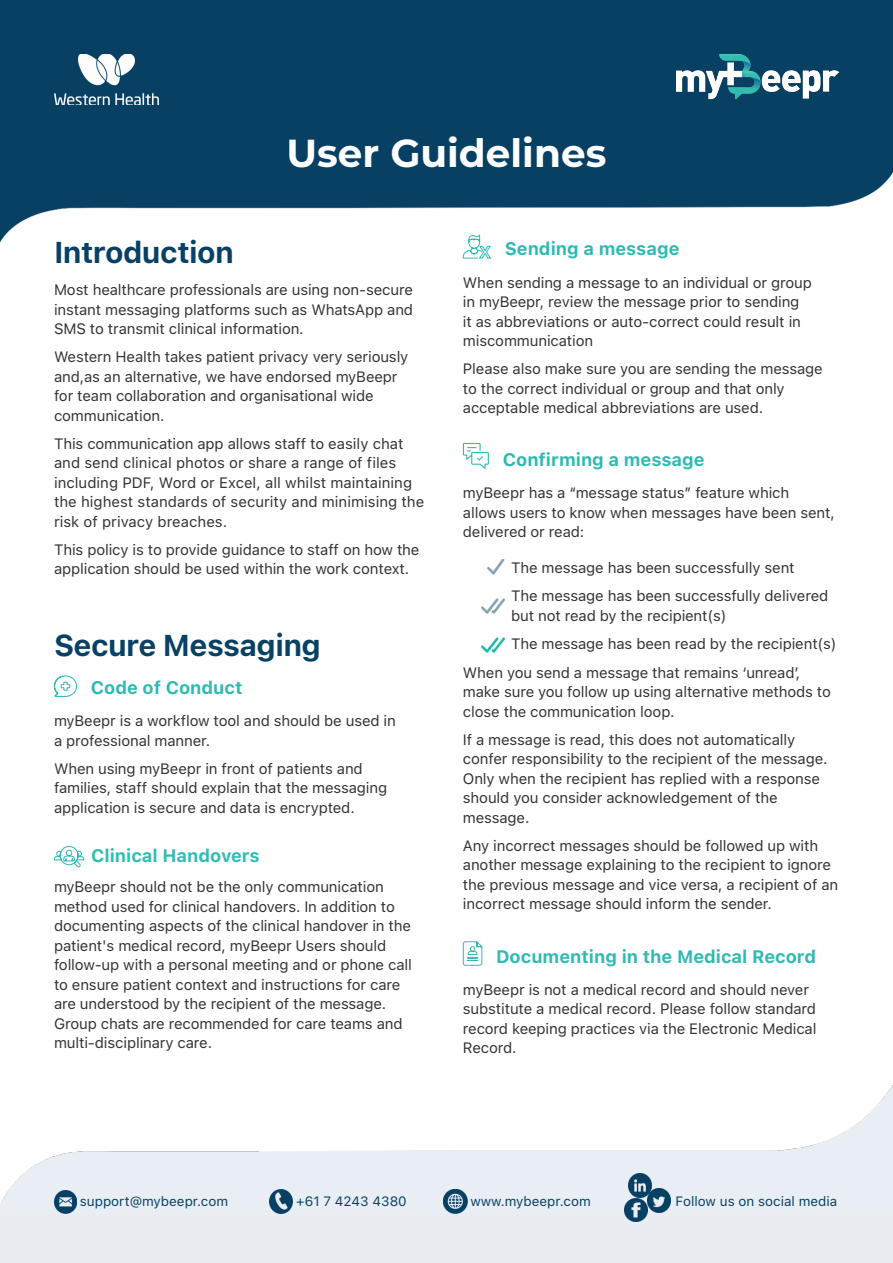
<style>
.page{position:relative;width:893px;height:1263px;background:#fff}
.page>*{position:absolute;margin:0;border:0;box-sizing:border-box;transform-origin:0 0}
.t1{font:700 39px "Montserrat";color:#fff}
.t2{font:700 30px "SF Pro Text";letter-spacing:-.02em;color:#084164}
.t3{font:700 18px "SF Pro Text";color:#2ebab3}
.t4{font:700 18px "SF Pro Text";color:#2ebcb4}
.t5{font:15px/19.5px "SF Pro Text";letter-spacing:-.01em;color:#323333}
.t6{font:13.5px "SF Pro Text";color:#084064}
</style>
<div class="page">
<img style="left:0;top:0;width:893px;height:243px">
<img style="left:677px;top:55px;width:162px;height:47px">
<svg style="left:54px;top:675px;width:23px;height:22px"></svg>
<svg style="left:54px;top:846px;width:31px;height:22px"></svg>
<svg style="left:463px;top:443px;width:26px;height:26px"></svg>
<div style="left:0;top:1209px;width:893px;height:54px;background:#e9ecf1"></div>
<img style="left:0;top:1085px;width:893px;height:128px">
<img style="left:54px;top:1190px;width:23px;height:23px">
<img style="left:270px;top:1190px;width:23px;height:23px">
<img style="left:444px;top:1190px;width:23px;height:23px">
<img style="left:625px;top:1198px;width:23px;height:23px">
<img style="left:628px;top:1174px;width:23px;height:23px">
<img style="left:648px;top:1189px;width:23px;height:23px">
<img style="left:481px;top:598px;width:23px;height:16px">
<img style="left:482px;top:637px;width:22px;height:16px">
<img style="left:487px;top:559px;width:17px;height:16px">
<svg style="left:463px;top:941px;width:20px;height:25px"></svg>
<svg style="left:463px;top:235px;width:29px;height:24px"></svg>
<img style="left:54px;top:54px;width:104px;height:51px">
<h1 class="t1" style="left:286px;top:125px;width:322px">User Guidelines</h1>
<h2 class="t2" style="left:54px;top:235px;width:181px">Introduction</h2>
<p class="t5" style="left:54px;top:280px;width:361px;text-align:justify">Most healthcare professionals are using non-secure instant messaging platforms such as WhatsApp and SMS to transmit clinical information.</p>
<p class="t5" style="left:54px;top:347px;width:356px">Western Health takes patient privacy very seriously and,as an alternative, we have endorsed myBeepr for team collaboration and organisational wide communication.</p>
<p class="t5" style="left:54px;top:434px;width:372px">This communication app allows staff to easily chat and send clinical photos or share a range of files including PDF, Word or Excel, all whilst maintaining the highest standards of security and minimising the risk of privacy breaches.</p>
<p class="t5" style="left:54px;top:540px;width:367px">This policy is to provide guidance to staff on how the application should be used within the work context.</p>
<h2 class="t2" style="left:54px;top:628px;width:268px">Secure Messaging</h2>
<p class="t3" style="left:91px;top:677px;width:153px">Code of Conduct</p>
<p class="t5" style="left:54px;top:711px;width:343px">myBeepr is a workflow tool and should be used in a professional manner.</p>
<p class="t5" style="left:54px;top:759px;width:335px">When using myBeepr in front of patients and families, staff should explain that the messaging application is secure and data is encrypted.</p>
<p class="t4" style="left:91px;top:845px;width:170px">Clinical Handovers</p>
<p class="t5" style="left:54px;top:877px;width:359px">myBeepr should not be the only communication method used for clinical handovers. In addition to documenting aspects of the clinical handover in the patient's medical record, myBeepr Users should follow-up with a personal meeting and or phone call to ensure patient context and instructions for care are understood by the recipient of the message.<br>Group chats are recommended for care teams and multi-disciplinary care.</p>
<p class="t3" style="left:505px;top:239px;width:176px">Sending a message</p>
<p class="t5" style="left:463px;top:273px;width:351px">When sending a message to an individual or group in myBeepr, review the message prior to sending it as abbreviations or auto-correct could result in miscommunication</p>
<p class="t5" style="left:463px;top:359px;width:361px">Please also make sure you are sending the message to the correct individual or group and that only acceptable medical abbreviations are used.</p>
<p class="t3" style="left:503px;top:449px;width:203px">Confirming a message</p>
<p class="t5" style="left:463px;top:483px;width:373px">myBeepr has a “message status” feature which allows users to know when messages have been sent, delivered or read:</p>
<p class="t5" style="left:511px;top:554px;width:319px;line-height:28px">The message has been successfully sent<br>The message has been successfully delivered</p>
<p class="t5" style="left:511px;top:606px;width:217px">but not read by the recipient(s)</p>
<p class="t5" style="left:511px;top:634px;width:327px">The message has been read by the recipient(s)</p>
<p class="t5" style="left:463px;top:663px;width:339px">When you send a message that remains ‘unread’,</p>
<p class="t5" style="left:463px;top:682px;width:370px">make sure you follow up using alternative methods to close the communication loop.</p>
<p class="t5" style="left:463px;top:730px;width:366px">If a message is read, this does not automatically confer responsibility to the recipient of the message.<br>Only when the recipient has replied with a response should you consider acknowledgement of the message.</p>
<p class="t5" style="left:463px;top:836px;width:377px">Any incorrect messages should be followed up with another message explaining to the recipient to ignore the previous message and vice versa, a recipient of an incorrect message should inform the sender.</p>
<p class="t3" style="left:496px;top:946px;width:322px">Documenting in the Medical Record</p>
<p class="t5" style="left:463px;top:980px;width:355px">myBeepr is not a medical record and should never substitute a medical record. Please follow standard record keeping practices via the Electronic Medical Record.</p>
<p class="t6" style="left:80px;top:1194px;width:150px">support@mybeepr.com</p>
<p class="t6" style="left:296px;top:1194px;width:112px">+61 7 4243 4380</p>
<p class="t6" style="left:470px;top:1194px;width:122px">www.mybeepr.com</p>
<p class="t6" style="left:675px;top:1194px;width:163px">Follow us on social media</p>
</div>
